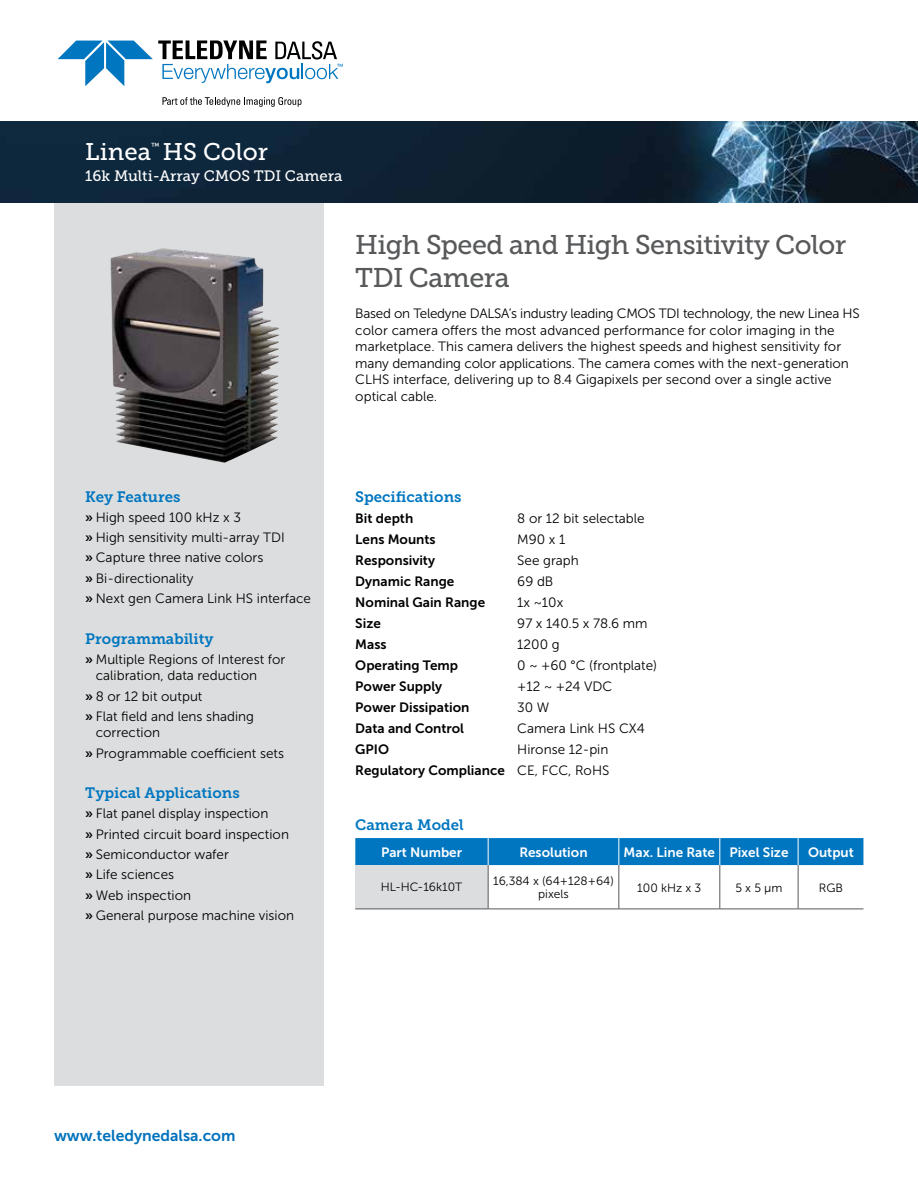
<style>
.page{position:relative;width:918px;height:1188px;background:#fff}
.page>*{position:absolute;margin:0;border:0;box-sizing:border-box;transform-origin:0 0}
.t1{font:27px/33px "Museo Slab 500";letter-spacing:-.02em;color:#58595b}
.t2{font:24px "Museo Slab 500";color:#fff}
.t3{font:15.75px "Museo Sans 700";color:#0072bc}
.t4{font:15px "Museo Slab 700";color:#0076c0}
.t5{font:15px "Museo Slab 500";color:#fff}
.t6{font:13.5px/20.2px "Museo Sans 300";color:#000}
.t7{font:13.5px "Museo Sans 700";color:#000}
.t8{font:13.5px "Museo Sans 700";color:#fff}
.t9{font:12px/13.5px "Museo Sans 300";color:#000;text-align:center}
.t10{font:8.7px "Museo Slab 500";color:#fff}
.s1{font-family:"Museo Sans 700"}
.s2{font-family:"Museo Sans 300"}
</style>
<div class="page">
<div style="left:54px;top:202px;width:270px;height:883px;background:#dcddde"></div>
<img style="left:0;top:121px;width:918px;height:81px">
<img style="left:110px;top:248px;width:169px;height:215px">
<svg style="left:58px;top:40px;width:285px;height:46px"></svg>
<svg style="left:163px;top:97px;width:139px;height:10px"></svg>
<div style="left:355px;top:865px;width:133px;height:44px;background:#dcddde"></div>
<hr style="left:488px;top:909px;width:131px;height:1px;background:#58595b">
<hr style="left:798px;top:909px;width:65px;height:1px;background:#58595b">
<div style="left:355px;top:838px;width:508px;height:27px;background:#0076c0"></div>
<hr style="left:618px;top:865px;width:1px;height:44px;background:#58595b">
<hr style="left:719px;top:865px;width:1px;height:44px;background:#58595b">
<hr style="left:798px;top:865px;width:1px;height:44px;background:#58595b">
<hr style="left:619px;top:909px;width:101px;height:1px;background:#58595b">
<hr style="left:720px;top:909px;width:78px;height:1px;background:#58595b">
<hr style="left:488px;top:865px;width:1px;height:44px;background:#58595b">
<hr style="left:355px;top:909px;width:133px;height:1px;background:#58595b">
<h2 class="t2" style="left:85px;top:139px;width:67px">Linea</h2>
<p class="t10" style="left:151px;top:142px;width:10px">™</p>
<h2 class="t2" style="left:163px;top:139px;width:107px">HS Color</h2>
<p class="t5" style="left:85px;top:168px;width:259px">16k Multi-Array CMOS TDI Camera</p>
<h1 class="t1" style="left:355px;top:228px;width:492px">High Speed and High Sensitivity Color<br>TDI Camera</h1>
<p class="t6" style="left:355px;top:306px;width:506px;line-height:16.5px">Based on Teledyne DALSA’s industry leading CMOS TDI technology, the new Linea HS color camera offers the most advanced performance for color imaging in the marketplace. This camera delivers the highest speeds and highest sensitivity for many demanding color applications. The camera comes with the next-generation CLHS interface, delivering up to 8.4 Gigapixels per second over a single active optical cable.</p>
<p class="t4" style="left:85px;top:488px;width:97px">Key Features</p>
<p class="t6" style="left:85px;top:507px;width:227px"><span class="s1">»</span> High speed 100 kHz x 3<br><span class="s1">»</span> High sensitivity multi-array TDI<br><span class="s1">»</span> Capture three native colors<br><span class="s1">»</span> Bi-directionality<br><span class="s1">»</span> Next gen Camera Link HS interface</p>
<p class="t4" style="left:85px;top:630px;width:130px">Programmability</p>
<p class="t6" style="left:96px;top:651px;width:191px;line-height:16.5px;text-indent:-11px"><span class="s1">»</span> Multiple Regions of Interest for calibration, data reduction</p>
<p class="t6" style="left:85px;top:686px;width:170px"><span class="s1">»</span> 8 or 12 bit output<br><span class="s1">»</span> Flat field and lens shading</p>
<p class="t6" style="left:85px;top:723px;width:200px;text-indent:11px">correction<br><span class="s1">»</span> Programmable coefficient sets</p>
<p class="t4" style="left:85px;top:785px;width:156px">Typical Applications</p>
<p class="t6" style="left:85px;top:804px;width:210px"><span class="s1">»</span> Flat panel display inspection<br><span class="s1">»</span> Printed circuit board inspection <span class="s1">»</span> Semiconductor wafer<br><span class="s1">»</span> Life sciences<br><span class="s1">»</span> Web inspection<br><span class="s1">»</span> General purpose machine vision</p>
<p class="t4" style="left:355px;top:488px;width:108px">Specifications</p>
<p class="t7" style="left:355px;top:510px;width:59px">Bit depth</p>
<p class="t6" style="left:517px;top:508px;width:129px">8 or 12 bit selectable</p>
<p class="t7" style="left:355px;top:531px;width:82px">Lens Mounts</p>
<p class="t6" style="left:517px;top:529px;width:50px">M90 x 1</p>
<p class="t7" style="left:355px;top:552px;width:81px">Responsivity</p>
<p class="t6" style="left:517px;top:550px;width:63px">See graph</p>
<p class="t7" style="left:355px;top:573px;width:101px">Dynamic Range</p>
<p class="t6" style="left:517px;top:571px;width:38px">69 dB</p>
<p class="t7" style="left:355px;top:594px;width:131px">Nominal Gain Range</p>
<p class="t6" style="left:517px;top:592px;width:48px">1x ~10x</p>
<p class="t7" style="left:355px;top:615px;width:27px">Size</p>
<p class="t6" style="left:517px;top:613px;width:132px">97 x 140.5 x 78.6 mm</p>
<p class="t7" style="left:355px;top:636px;width:33px">Mass</p>
<p class="t6" style="left:517px;top:634px;width:44px">1200 g</p>
<p class="t7" style="left:355px;top:657px;width:104px">Operating Temp</p>
<p class="t6" style="left:517px;top:655px;width:141px">0 ~ +60 °C (frontplate)</p>
<p class="t7" style="left:355px;top:678px;width:88px">Power Supply</p>
<p class="t6" style="left:517px;top:676px;width:97px">+12 ~ +24 VDC</p>
<p class="t7" style="left:355px;top:699px;width:116px">Power Dissipation</p>
<p class="t6" style="left:517px;top:697px;width:34px">30 W</p>
<p class="t7" style="left:355px;top:720px;width:110px">Data and Control</p>
<p class="t6" style="left:517px;top:718px;width:129px">Camera Link HS CX4</p>
<p class="t7" style="left:355px;top:741px;width:35px">GPIO</p>
<p class="t6" style="left:517px;top:739px;width:93px">Hironse 12-pin</p>
<p class="t7" style="left:355px;top:762px;width:256px">Regulatory Compliance <span class="s2">CE, FCC, RoHS</span></p>
<p class="t4" style="left:355px;top:817px;width:110px">Camera Model</p>
<p class="t8" style="left:381px;top:844px;width:83px">Part Number</p>
<p class="t8" style="left:519px;top:844px;width:70px">Resolution</p>
<p class="t8" style="left:624px;top:844px;width:166px">Max. Line Rate Pixel Size</p>
<p class="t8" style="left:808px;top:844px;width:47px">Output</p>
<p class="t9" style="left:381px;top:881px;width:83px">HL-HC-16k10T</p>
<p class="t9" style="left:493px;top:874px;width:122px">16,384 x (64+128+64) pixels</p>
<p class="t9" style="left:637px;top:881px;width:66px">100 kHz x 3</p>
<p class="t9" style="left:735px;top:881px;width:49px">5 x 5 µm</p>
<p class="t9" style="left:819px;top:881px;width:26px">RGB</p>
<p class="t3" style="left:54px;top:1126px;width:183px">www.teledynedalsa.com</p>
</div>
